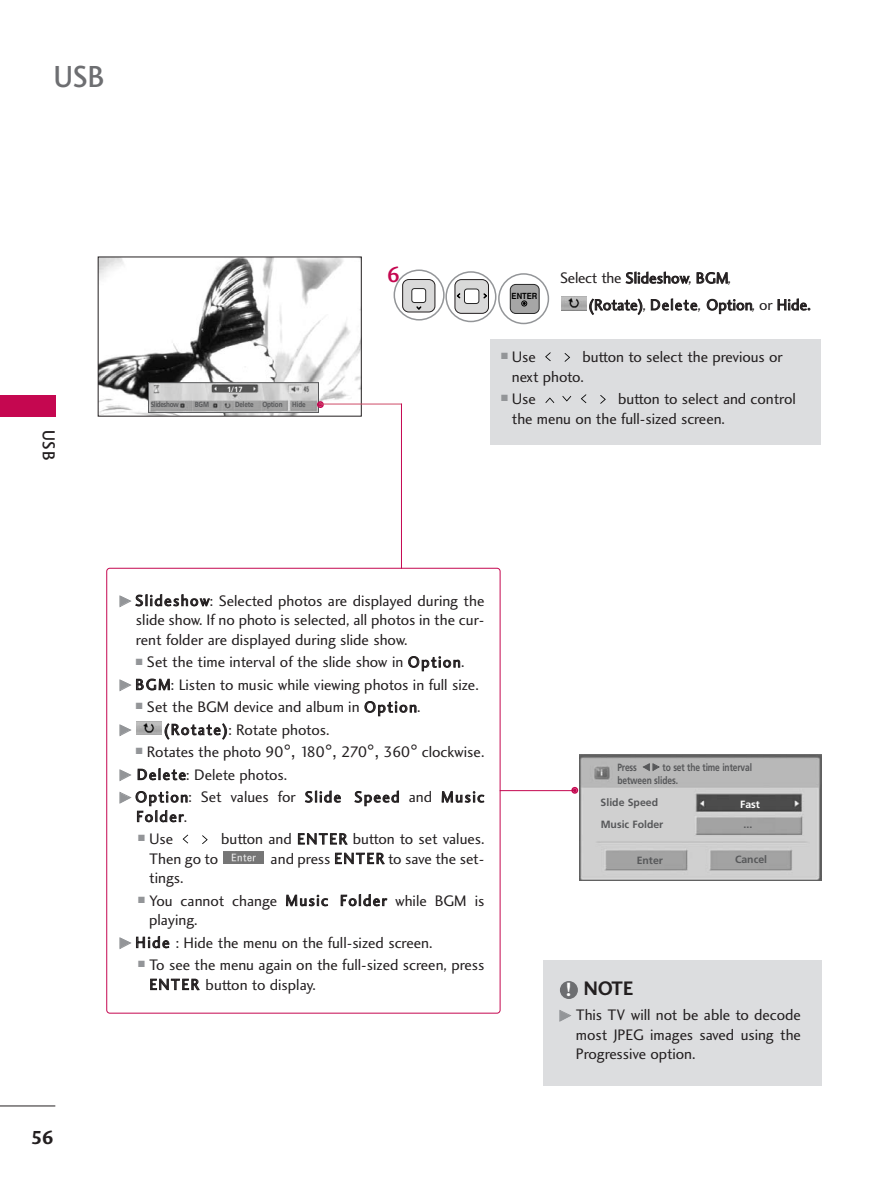
<style>
.page{position:relative;width:893px;height:1190px;background:#fff}
.page>*{position:absolute;margin:0;border:0;box-sizing:border-box;transform-origin:0 0}
.t1{font:31.5px "Charlotte Sans Medium Plain";color:#6d6e71;scale:.9 1}
.t2{font:22.5px "Charlotte Sans Medium Plain";color:#c50750}
.t3{font:20.25px "Charlotte Sans Bold Plain";color:#231f20;scale:.95 1}
.t4{font:19.5px "Charlotte Sans Bold Plain";color:#231f20}
.t5{font:18px "Charlotte Sans Medium Plain";color:#231f20;scale:.9 1}
.t6{font:15.75px/19.5px "Charlotte Sans Book Plain";color:#231f20}
.t7{font:12px "FZDING33";color:#939598}
.t8{font:700 10.5px/12.6px "Frutiger";letter-spacing:-.01em;color:#57585a;scale:.8 1}
.t9{font:700 10.5px "Frutiger";letter-spacing:-.01em;color:#57585a}
.t10{font:700 10.5px "Frutiger";color:#fff}
.t11{font:700 8.4px "Helvetica";color:#000;scale:.9 1}
.t12{font:700 7.5px "Frutiger";letter-spacing:-.02em;color:#57585a;scale:.85 1}
.t13{font:700 7.5px "Frutiger";letter-spacing:-.05em;color:#57585a;scale:.85 1}
.t14{font:700 7.5px "Frutiger";color:#fff}
.s1{font-family:"Helvetica";font-size:18px}
.s2{font-family:"FZDING33";font-weight:400;font-size:7.5px}
.s3{font-size:19.95px;color:#fff}
</style>
<div class="page">
<div style="left:0;top:395px;width:55px;height:22px;background:#c50750"></div>
<hr style="left:0;top:1105px;width:55px;height:1px;background:#231f20">
<img style="left:100px;top:259px;width:259px;height:155px">
<img style="left:150px;top:384px;width:167px;height:27px">
<div style="left:148px;top:382px;width:171px;height:31px;border:1px solid #57585a"></div>
<img style="left:561px;top:296px;width:25px;height:14px">
<img style="left:579px;top:754px;width:242px;height:127px">
<div style="left:490px;top:339px;width:330px;height:105px;background:#dcdddf"></div>
<svg style="left:600px;top:395px;width:6px;height:9px"></svg>
<svg style="left:580px;top:394px;width:6px;height:9px"></svg>
<svg style="left:562px;top:396px;width:9px;height:5px"></svg>
<svg style="left:545px;top:397px;width:9px;height:6px"></svg>
<svg style="left:564px;top:353px;width:6px;height:9px"></svg>
<svg style="left:545px;top:352px;width:5px;height:9px"></svg>
<div style="left:317px;top:401px;width:7px;height:7px;border:2px solid #c50750;border-radius:50%"></div>
<hr style="left:319px;top:404px;width:83px;height:1px;background:#cf4c68">
<div style="left:510px;top:284px;width:29px;height:30px;background:#a6a6a6;border:1px solid #262626;border-radius:5px"></div>
<svg style="left:521px;top:301px;width:6px;height:5px"></svg>
<div style="left:498px;top:273px;width:51px;height:51px;border:2px solid #939598;border-radius:50%"></div>
<svg style="left:447px;top:273px;width:48px;height:48px"></svg>
<div style="left:455px;top:279px;width:33px;height:34px;background:#d9d9d9;border:1px solid #231f20;border-radius:6px"></div>
<div style="left:464px;top:289px;width:15px;height:15px;background:#fff;border:1px solid #262626;border-radius:3px"></div>
<svg style="left:456px;top:293px;width:4px;height:5px"></svg>
<svg style="left:483px;top:293px;width:4px;height:5px"></svg>
<div style="left:445px;top:271px;width:51px;height:51px;border:2px solid #939598;border-radius:50%"></div>
<hr style="left:488px;top:790px;width:86px;height:1px;background:#c50750">
<div style="left:571px;top:787px;width:7px;height:6px;border:2px solid #c50750;border-radius:50%"></div>
<hr style="left:401px;top:404px;width:1px;height:167px;background:#c50750">
<img style="left:223px;top:851px;width:40px;height:13px">
<svg style="left:202px;top:835px;width:6px;height:9px"></svg>
<svg style="left:182px;top:834px;width:6px;height:9px"></svg>
<img style="left:137px;top:721px;width:25px;height:14px">
<div style="left:543px;top:960px;width:278px;height:125px;background:#dcdddf"></div>
<div style="left:560px;top:981px;width:18px;height:18px;background:#6d6e71;border-radius:50%"></div>
<div style="left:402px;top:279px;width:33px;height:33px;background:#d9d9d9;border:1px solid #231f20;border-radius:6px"></div>
<div style="left:411px;top:288px;width:15px;height:15px;background:#fff;border:1px solid #262626;border-radius:3px"></div>
<svg style="left:416px;top:306px;width:5px;height:4px"></svg>
<div style="left:393px;top:269px;width:51px;height:51px;border:2px solid #939598;border-radius:50%"></div>
<h1 class="t1" style="left:54px;top:64px;width:57px">USB</h1>
<p class="t5" style="left:56px;top:429px;width:36px;rotate:90deg">USB</p>
<p class="t4" style="left:31px;top:1129px;width:25px">56</p>
<p class="t14" style="left:227px;top:386px;width:17px">1/17</p>
<p class="t13" style="left:151px;top:401px;width:35px">Slideshow</p>
<p class="t12" style="left:195px;top:401px;width:18px">BGM</p>
<p class="t12" style="left:235px;top:401px;width:57px">Delete Option</p>
<p class="t12" style="left:292px;top:401px;width:17px">Hide</p>
<h2 class="t2" style="left:386px;top:266px;width:15px">6</h2>
<p class="t11" style="left:511px;top:293px;width:30px">ENTER</p>
<p class="t6" style="left:588px;top:266px;width:224px;line-height:26.8px;text-indent:-28px">Select the Slideshow, BGM,<br>(Rotate), Delete, Option, or Hide.</p>
<p class="t6" style="left:512px;top:348px;width:272px;text-indent:71px">button to select the previous or next photo.</p>
<p class="t6" style="left:501px;top:390px;width:36px"><sup>■</sup> Use</p>
<p class="t6" style="left:501px;top:348px;width:36px"><sup>■</sup> Use</p>
<p class="t6" style="left:512px;top:390px;width:285px;text-indent:106px">button to select and control the menu on the full-sized screen.</p>
<p class="t6" style="left:136px;top:592px;width:350px;text-align:justify;text-indent:-17px"><sub>G</sub> Slideshow: Selected photos are displayed during the slide show. If no photo is selected, all photos in the cur&shy;rent folder are displayed during slide show.</p>
<p class="t6" style="left:119px;top:652px;width:361px;line-height:22.5px;text-align:center"><sup>■</sup> Set the time interval of the slide show in Option.<br><sub>G</sub> BGM: Listen to music while viewing photos in full size.</p>
<p class="t6" style="left:136px;top:699px;width:286px"><sup>■</sup> Set the BGM device and album in Option.</p>
<p class="t7" style="left:119px;top:725px;width:13px">G</p>
<p class="t6" style="left:163px;top:721px;width:167px">(Rotate): Rotate photos.</p>
<p class="t6" style="left:119px;top:742px;width:367px;line-height:22.4px;text-indent:17px"><sup>■</sup> Rotates the photo 90<span class="s1">°,</span> 180<span class="s1">°,</span> 270<span class="s1">°,</span> 360<span class="s1">°</span> clockwise.<br><sub>G</sub> Delete: Delete photos.<br><sub>G</sub> Option: Set values for Slide Speed and Music</p>
<p class="t6" style="left:136px;top:808px;width:52px">Folder.</p>
<p class="t6" style="left:138px;top:831px;width:37px"><sup>■</sup> Use</p>
<p class="t6" style="left:221px;top:831px;width:265px">button and ENTER button to set values.</p>
<p class="t6" style="left:149px;top:850px;width:70px">Then go to</p>
<p class="t6" style="left:270px;top:850px;width:215px">and press ENTER to save the set-</p>
<p class="t6" style="left:149px;top:870px;width:36px">tings.</p>
<p class="t6" style="left:149px;top:892px;width:337px;text-indent:-11px"><sup>■</sup> You cannot change Music Folder while BGM is playing.</p>
<p class="t6" style="left:119px;top:934px;width:315px"><sub>G</sub> Hide : Hide the menu on the full-sized screen.</p>
<p class="t6" style="left:149px;top:956px;width:336px;text-indent:-11px"><sup>■</sup> To see the menu again on the full-sized screen, press<br>ENTER button to display.</p>
<p class="t8" style="left:617px;top:762px;width:170px">Press <span class="s2">F G</span> to set the time interval between slides.</p>
<p class="t9" style="left:600px;top:797px;width:59px">Slide Speed</p>
<p class="t10" style="left:740px;top:799px;width:21px">Fast</p>
<p class="t9" style="left:600px;top:820px;width:64px">Music Folder</p>
<p class="t9" style="left:743px;top:820px;width:10px">...</p>
<p class="t9" style="left:636px;top:855px;width:28px">Enter</p>
<p class="t9" style="left:735px;top:855px;width:34px">Cancel</p>
<p class="t3" style="left:565px;top:980px;width:73px"><span class="s3">!</span> NOTE</p>
<p class="t6" style="left:576px;top:1007px;width:226px;text-align:justify;text-indent:-17px"><sub>G</sub> This TV will not be able to decode most JPEG images saved using the Progressive option.</p>
</div>
